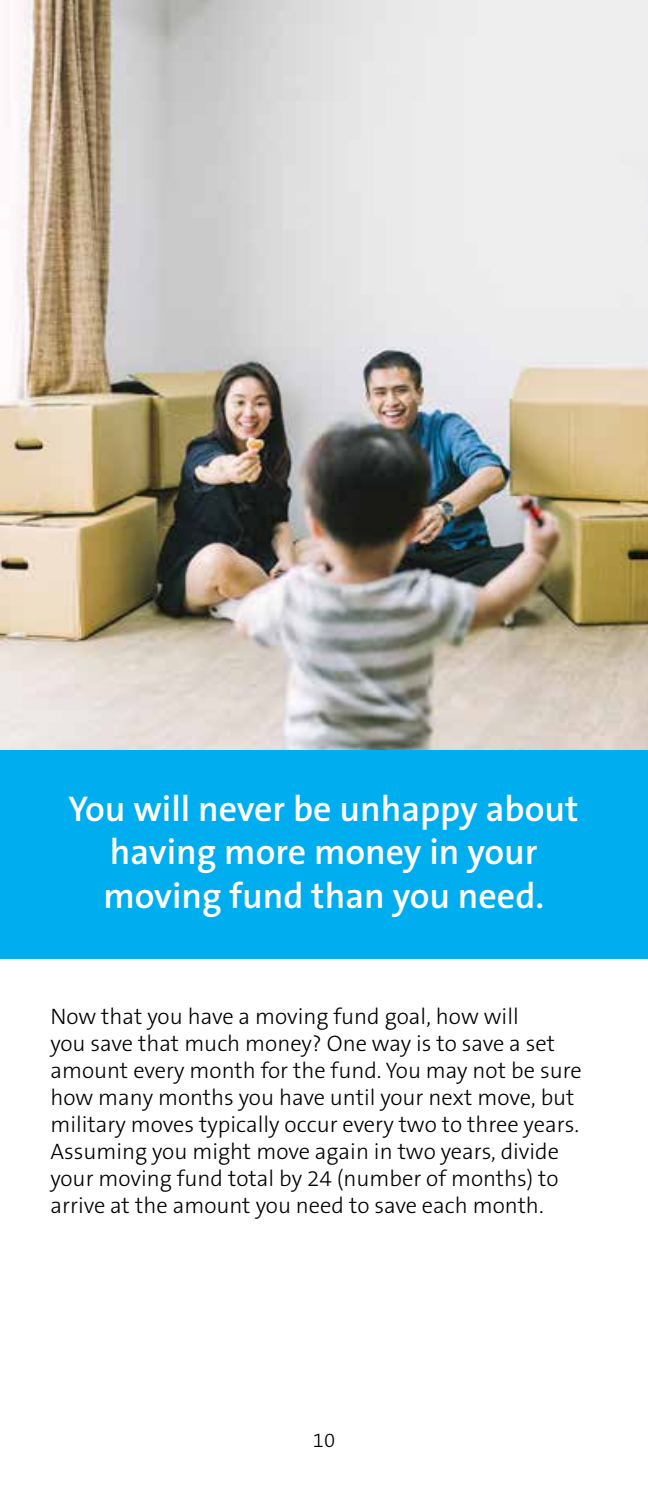
<style>
.page{position:relative;width:648px;height:1499px;background:#fff}
.page>*{position:absolute;margin:0;border:0;box-sizing:border-box;transform-origin:0 0}
.t1{font:600 36px/43.2px "The Sans B6";color:#fff;text-align:center}
.t2{font:300 22.5px/27px "The Sans B3";color:#000}
.t3{font:300 20.25px "The Sans B3";color:#000}
</style>
<div class="page">
<div style="left:0;top:749px;width:648px;height:210px;background:#00aeef"></div>
<img style="left:0;top:0;width:648px;height:749px">
<h1 class="t1" style="left:69px;top:788px;width:511px">You will never be unhappy about having more money in your moving fund than you need.</h1>
<p class="t2" style="left:50px;top:1003px;width:533px">Now that you have a moving fund goal, how will<br>you save that much money? One way is to save a set amount every month for the fund. You may not be sure how many months you have until your next move, but military moves typically occur every two to three years.<br>Assuming you might move again in two years, divide your moving fund total by 24 (number of months) to arrive at the amount you need to save each month.</p>
<p class="t3" style="left:313px;top:1429px;width:24px">10</p>
</div>
